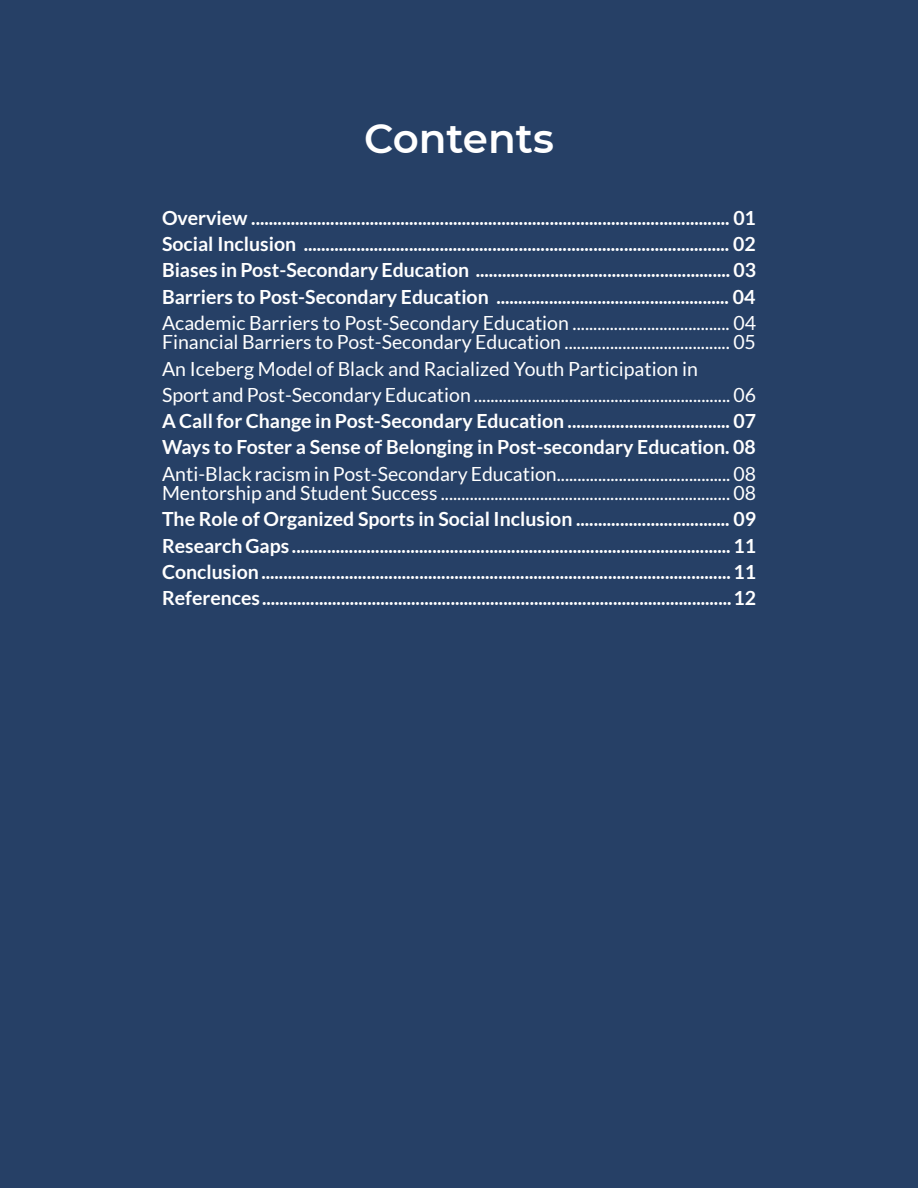
<style>
.page{position:relative;width:918px;height:1188px;background:#264066}
.page>*{position:absolute;margin:0;border:0;box-sizing:border-box;transform-origin:0 0}
.t1{font:600 40.5px "Montserrat";color:#fff}
.t2{font:700 19.5px/26.2px "Lato";color:#fff;text-align:justify}
.t3{font:19.5px/19.5px "Lato";color:#fff}
</style>
<div class="page">
<h1 class="t1" style="left:364px;top:110px;width:191px">Contents</h1>
<p class="t2" style="left:162px;top:204px;width:596px">Overview ............................................................................................................. 01<br>Social Inclusion ................................................................................................. 02<br>Biases in Post-Secondary Education .......................................................... 03<br>Barriers to Post-Secondary Education ..................................................... 04</p>
<p class="t3" style="left:162px;top:313px;width:596px">Academic Barriers to Post-Secondary Education ...................................... 04<br>Financial Barriers to Post-Secondary Education ........................................ 05</p>
<p class="t3" style="left:162px;top:355px;width:595px;line-height:26.2px">An Iceberg Model of Black and Racialized Youth Participation in<br>Sport and Post-Secondary Education .............................................................. 06</p>
<p class="t2" style="left:162px;top:408px;width:595px">A Call for Change in Post-Secondary Education ..................................... 07<br>Ways to Foster a Sense of Belonging in Post-secondary Education. 08</p>
<p class="t3" style="left:162px;top:464px;width:596px">Anti-Black racism in Post-Secondary Education.......................................... 08<br>Mentorship and Student Success ...................................................................... 08</p>
<p class="t2" style="left:162px;top:506px;width:596px">The Role of Organized Sports in Social Inclusion ................................... 09<br>Research Gaps .................................................................................................... 11<br>Conclusion ........................................................................................................... 11<br>References ........................................................................................................... 12</p>
</div>
